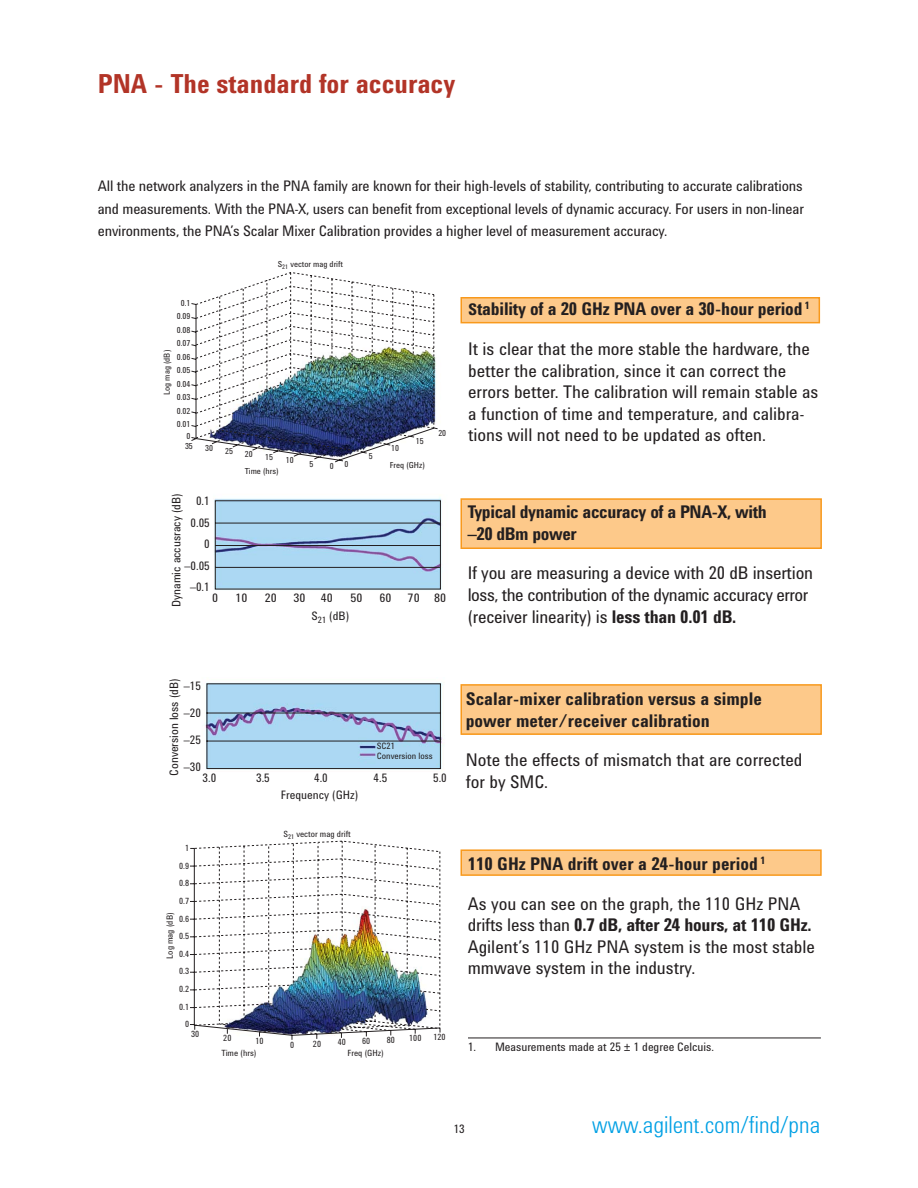
<style>
.page{position:relative;width:918px;height:1188px;background:#fff}
.page>*{position:absolute;margin:0;border:0;box-sizing:border-box;transform-origin:0 0}
.t1{font:700 27px "Agilent Condensed CFF";color:#b23427}
.t2{font:300 24px "Agilent Condensed CFF";color:#00a0e4}
.t3{font:18px/21.6px "Agilent Condensed CFF";color:#231f20}
.t4{font:700 18px/21.6px "Agilent Condensed CFF";letter-spacing:-.01em;color:#231f20}
.t5{font:15px/22.5px "Agilent Condensed CFF";letter-spacing:-.01em;color:#231f20;text-align:justify}
.t6{font:12px/21.5px "Agilent Condensed CFF";color:#231f20;text-align:right}
.t7{font:12px "Agilent Condensed CFF";color:#231f20;scale:1.08 1}
.t8{font:9px/9.8px "Agilent Condensed CFF";color:#231f20}
.t9{font:8.85px/17.5px "Agilent Condensed CFF";color:#231f20;text-align:right}
.t10{font:8.55px/13.5px "Agilent Condensed CFF";color:#231f20;text-align:center}
.s1{font-size:16.5px}
.s2{font-weight:700}
</style>
<div class="page">
<div style="left:461px;top:685px;width:360px;height:49px;background:#fdc98a"></div>
<div style="left:460px;top:684px;width:362px;height:51px;border:2px solid #f8991c"></div>
<div style="left:461px;top:298px;width:358px;height:25px;background:#fdc98a"></div>
<div style="left:460px;top:297px;width:360px;height:26px;border:2px solid #f8991c"></div>
<div style="left:461px;top:499px;width:360px;height:49px;background:#fdc98a"></div>
<div style="left:460px;top:498px;width:362px;height:51px;border:2px solid #f8991c"></div>
<div style="left:461px;top:850px;width:360px;height:25px;background:#fdc98a"></div>
<div style="left:460px;top:849px;width:362px;height:27px;border:2px solid #f8991c"></div>
<svg style="left:190px;top:848px;width:251px;height:192px"></svg>
<img style="left:194px;top:841px;width:246px;height:193px">
<svg style="left:191px;top:303px;width:247px;height:160px"></svg>
<img style="left:195px;top:272px;width:239px;height:186px">
<img style="left:214px;top:497px;width:228px;height:93px">
<svg style="left:215px;top:500px;width:226px;height:90px;background:#9fc4e0"></svg>
<img style="left:205px;top:682px;width:239px;height:88px">
<svg style="left:206px;top:683px;width:235px;height:86px;background:#a0c3e0"></svg>
<hr style="left:468px;top:1038px;width:353px;height:1px;background:#231f20">
<h1 class="t1" style="left:98px;top:74px;width:359px">PNA - The standard for accuracy</h1>
<p class="t5" style="left:98px;top:177px;width:708px">All the network analyzers in the PNA family are known for their high-levels of stability, contributing to accurate calibrations and measurements. With the PNA-X, users can benefit from exceptional levels of dynamic accuracy. For users in non-linear environments, the PNA’s Scalar Mixer Calibration provides a higher level of measurement accuracy.</p>
<p class="t10" style="left:177px;top:297px;width:15px">0.1<br>0.09<br>0.08<br>0.07<br>0.06<br>0.05<br>0.04<br>0.03<br>0.02<br>0.01</p>
<p class="t10" style="left:187px;top:430px;width:5px">0</p>
<p class="t10" style="left:161px;top:395px;width:46px;rotate:-90deg">Log mag (dB)</p>
<p class="t10" style="left:185px;top:440px;width:9px">35</p>
<p class="t10" style="left:278px;top:258px;width:67px">S<sub>21</sub> vector mag drift</p>
<p class="t10" style="left:205px;top:442px;width:9px">30</p>
<p class="t10" style="left:225px;top:445px;width:9px">25</p>
<p class="t10" style="left:245px;top:448px;width:9px">20</p>
<p class="t10" style="left:265px;top:451px;width:9px">15</p>
<p class="t10" style="left:286px;top:454px;width:9px">10</p>
<p class="t10" style="left:245px;top:466px;width:35px">Time (hrs)</p>
<p class="t10" style="left:309px;top:458px;width:5px">5</p>
<p class="t10" style="left:330px;top:459px;width:20px">0 0</p>
<p class="t10" style="left:369px;top:450px;width:5px">5</p>
<p class="t10" style="left:391px;top:443px;width:9px">10</p>
<p class="t10" style="left:416px;top:435px;width:9px">15</p>
<p class="t10" style="left:390px;top:459px;width:37px">Freq (GHz)</p>
<p class="t10" style="left:438px;top:427px;width:9px">20</p>
<p class="t6" style="left:167px;top:607px;width:115px;rotate:-90deg">Dynamic accusracy (dB)</p>
<p class="t6" style="left:185px;top:492px;width:27px">0.1<br>0.05<br>0 –0.05 –0.1</p>
<p class="t7" style="left:212px;top:594px;width:7px">0</p>
<p class="t7" style="left:235px;top:594px;width:13px">10</p>
<p class="t7" style="left:265px;top:594px;width:13px">20</p>
<p class="t7" style="left:294px;top:594px;width:13px">30</p>
<p class="t7" style="left:321px;top:594px;width:13px">40</p>
<p class="t7" style="left:351px;top:594px;width:13px">50</p>
<p class="t7" style="left:379px;top:594px;width:13px">60</p>
<p class="t7" style="left:408px;top:594px;width:37px">70 80</p>
<p class="t6" style="left:312px;top:607px;width:39px">S<sub>21</sub> (dB)</p>
<p class="t4" style="left:468px;top:300px;width:343px"><span class="s1">S</span>tability of a 20 GHz PNA over a 30-hour period <sup>1</sup></p>
<p class="t3" style="left:468px;top:340px;width:352px">It is clear that the more stable the hardware, the better the calibration, since it can correct the errors better. The calibration will remain stable as a function of time and temperature, and calibra&shy;tions will not need to be updated as often.</p>
<p class="t4" style="left:468px;top:503px;width:301px">Typical dynamic accuracy of a PNA-X, with –20 dBm power</p>
<p class="t3" style="left:468px;top:564px;width:347px">If you are measuring a device with 20 dB insertion loss, the contribution of the dynamic accuracy error (receiver linearity) is <span class="s2">less than 0.01 dB.</span></p>
<p class="t6" style="left:165px;top:776px;width:99px;rotate:-90deg">Conversion loss (dB)</p>
<p class="t6" style="left:184px;top:676px;width:19px">–15</p>
<p class="t6" style="left:184px;top:703px;width:19px">–20</p>
<p class="t6" style="left:184px;top:731px;width:19px">–25</p>
<p class="t6" style="left:184px;top:758px;width:19px">–30</p>
<p class="t8" style="left:377px;top:742px;width:57px">SC21<br>Conversion loss</p>
<p class="t6" style="left:203px;top:768px;width:15px">3.0</p>
<p class="t6" style="left:256px;top:768px;width:15px">3.5</p>
<p class="t6" style="left:314px;top:768px;width:15px">4.0</p>
<p class="t6" style="left:374px;top:768px;width:15px">4.5</p>
<p class="t6" style="left:433px;top:768px;width:15px">5.0</p>
<p class="t6" style="left:281px;top:785px;width:79px">Frequency (GHz)</p>
<p class="t9" style="left:179px;top:840px;width:12px">1<br>0.9<br>0.8<br>0.7<br>0.6<br>0.5<br>0.4<br>0.3<br>0.2<br>0.1<br>0</p>
<p class="t9" style="left:162px;top:959px;width:48px;rotate:-90deg">Log mag (dB)</p>
<p class="t9" style="left:191px;top:1027px;width:10px">30</p>
<p class="t9" style="left:284px;top:826px;width:69px">S<sub>21</sub> vector mag drift</p>
<p class="t9" style="left:313px;top:1036px;width:10px">20</p>
<p class="t9" style="left:338px;top:1035px;width:10px">40</p>
<p class="t9" style="left:362px;top:1033px;width:10px">60</p>
<p class="t9" style="left:387px;top:1032px;width:10px">80</p>
<p class="t9" style="left:409px;top:1030px;width:14px">100</p>
<p class="t9" style="left:433px;top:1030px;width:14px">120</p>
<p class="t9" style="left:223px;top:1030px;width:10px">20</p>
<p class="t9" style="left:255px;top:1033px;width:10px">10</p>
<p class="t9" style="left:290px;top:1037px;width:6px">0</p>
<p class="t9" style="left:221px;top:1045px;width:37px">Time (hrs)</p>
<p class="t9" style="left:348px;top:1045px;width:38px">Freq (GHz)</p>
<p class="t4" style="left:466px;top:690px;width:298px">Scalar-mixer calibration versus a simple power meter/receiver calibration</p>
<p class="t3" style="left:466px;top:751px;width:338px">Note the effects of mismatch that are corrected for by SMC.</p>
<p class="t3" style="left:468px;top:846px;width:334px;line-height:39.6px"><span class="s2">110 GHz PNA drift over a 24-hour period</span> <sup>1<br></sup>As you can see on the graph, the 110 GHz PNA</p>
<p class="t3" style="left:468px;top:916px;width:349px">drifts less than <span class="s2">0.7 dB, after 24 hours, at 110 GHz.<br></span>Agilent’s 110 GHz PNA system is the most stable mmwave system in the industry.</p>
<p class="t6" style="left:468px;top:1038px;width:248px">1. Measurements made at 25 ± 1 degree Celcuis.</p>
<p class="t6" style="left:454px;top:1119px;width:12px">13</p>
<h2 class="t2" style="left:592px;top:1116px;width:229px">www.agilent.com/find/pna</h2>
</div>
